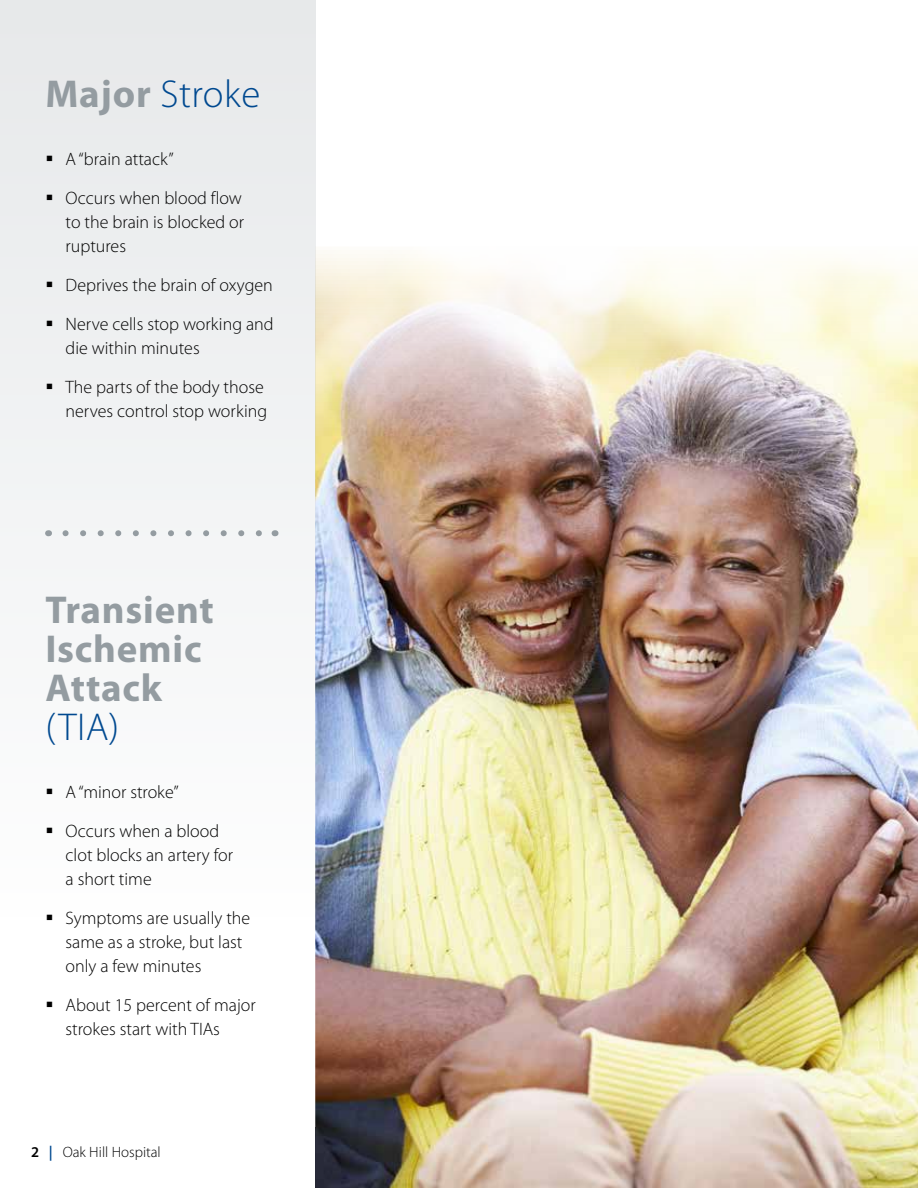
<style>
.page{position:relative;width:918px;height:1188px;background:#fff}
.page>*{position:absolute;margin:0;border:0;box-sizing:border-box;transform-origin:0 0}
.t1{font:700 39px/39px "Myriad Pro";letter-spacing:.02em;color:#949ca1}
.t2{font:300 39px "Myriad Pro";letter-spacing:.01em;color:#004990}
.t3{font:300 18px/24px "Myriad Pro";color:#000}
.t4{font:300 15px "Myriad Pro";color:#000}
.s1{font-weight:700;color:#949ca1}
.s2{font-weight:600}
.s3{font-weight:600;color:#004990}
</style>
<div class="page">
<img style="left:315px;top:246px;width:603px;height:942px">
<div style="left:0;top:0;width:315px;height:1126px;background:#f4f5f6"></div>
<svg style="left:65px;top:530px;width:197px;height:6px"></svg>
<svg style="left:54px;top:924px;width:18px;height:1px"></svg>
<svg style="left:54px;top:1011px;width:18px;height:1px"></svg>
<h1 class="t2" style="left:45px;top:71px;width:216px"><span class="s1">Major</span> Stroke</h1>
<p class="t3" style="left:45px;top:147px;width:130px">▪ A “brain attack”</p>
<p class="t3" style="left:66px;top:186px;width:180px;text-indent:-20px">▪ Occurs when blood flow to the brain is blocked or ruptures</p>
<p class="t3" style="left:45px;top:273px;width:229px">▪ Deprives the brain of oxygen</p>
<p class="t3" style="left:66px;top:312px;width:210px;text-indent:-20px">▪ Nerve cells stop working and die within minutes</p>
<p class="t3" style="left:45px;top:375px;width:223px;text-align:right">▪ The parts of the body those nerves control stop working</p>
<h1 class="t1" style="left:45px;top:589px;width:170px">Transient<br>Ischemic<br>Attack</h1>
<h1 class="t2" style="left:45px;top:704px;width:75px">(TIA)</h1>
<p class="t3" style="left:45px;top:780px;width:135px">▪ A “minor stroke”</p>
<p class="t3" style="left:66px;top:819px;width:169px;text-indent:-20px">▪ Occurs when a blood clot blocks an artery for a short time</p>
<p class="t3" style="left:66px;top:906px;width:186px;text-indent:-20px">▪ Symptoms are usually the same as a stroke, but last only a few minutes</p>
<p class="t3" style="left:66px;top:993px;width:192px;text-indent:-20px">▪ About 15 percent of major strokes start with TIAs</p>
<p class="t4" style="left:31px;top:1143px;width:131px"><span class="s2">2</span> <span class="s3">|</span> Oak Hill Hospital</p>
</div>
